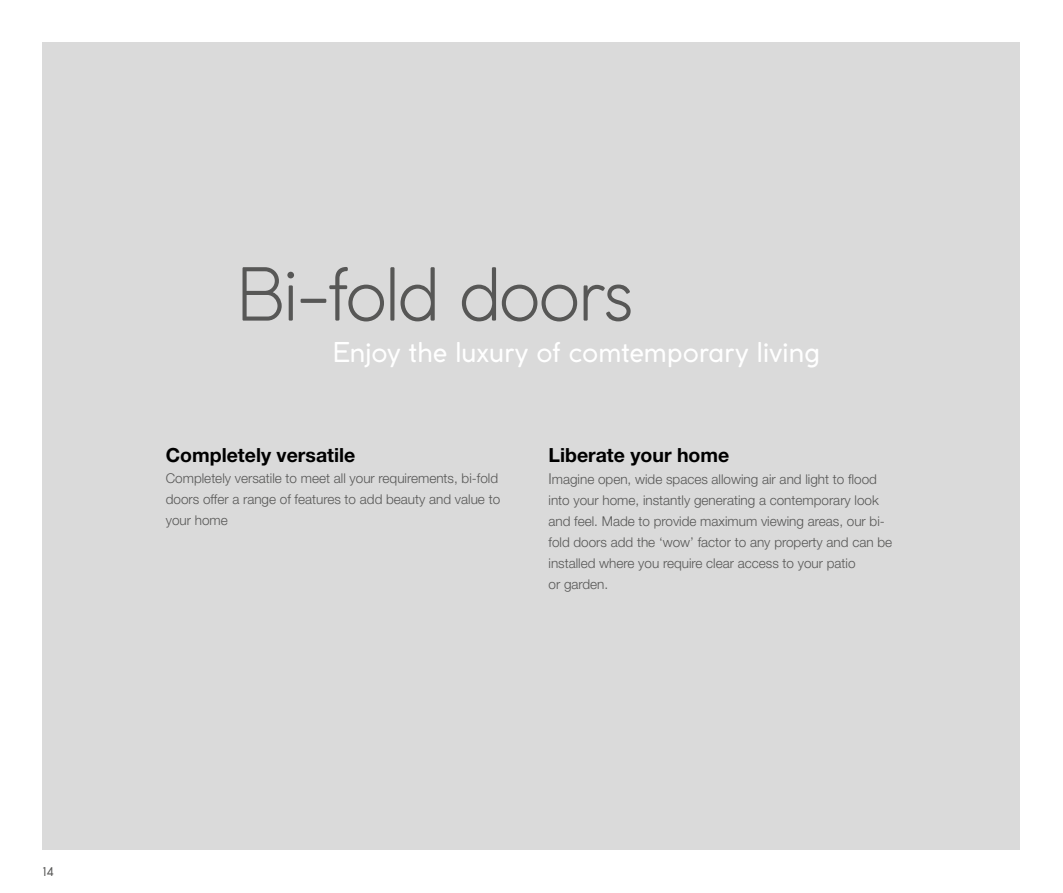
<style>
.page{position:relative;width:1063px;height:893px;background:#fff}
.page>*{position:absolute;margin:0;border:0;box-sizing:border-box;transform-origin:0 0}
.t1{font:300 72px "Coco Gothic";letter-spacing:-.035em;color:#575756}
.t2{font:27px "Coco Gothic";letter-spacing:-.015em;color:#fff}
.t3{font:700 19.5px "Helvetica Neue LT Std";color:#000}
.t4{font:300 13.5px/21px "Helvetica Neue LT Std";color:#575756}
.t5{font:12px "Coco Gothic";color:#575756}
.s1{font-size:15px}
</style>
<div class="page">
<div style="left:43px;top:43px;width:977px;height:807px;background:#dadada"></div>
<p class="t5" style="left:43px;top:863px;width:13px">14</p>
<h1 class="t1" style="left:237px;top:241px;width:399px">Bi-fold doors</h1>
<h2 class="t2" style="left:333px;top:332px;width:489px">Enjoy the luxury of comtemporary living</h2>
<h3 class="t3" style="left:166px;top:442px;width:191px">Completely versatile</h3>
<p class="t4" style="left:166px;top:467px;width:336px">Completely versatile to meet all your requirements, bi-fold doors offer a range of features to add beauty and value to your home</p>
<h3 class="t3" style="left:549px;top:442px;width:182px">Liberate your home</h3>
<p class="t4" style="left:548px;top:468px;width:345px"><span class="s1">I</span>magine open, wide spaces allowing air and light to flood into your home, instantly generating a contemporary look and feel. Made to provide maximum viewing areas, our bi&shy;fold doors add the ‘wow’ factor to any property and can be installed where you require clear access to your patio<br>or garden.</p>
</div>
